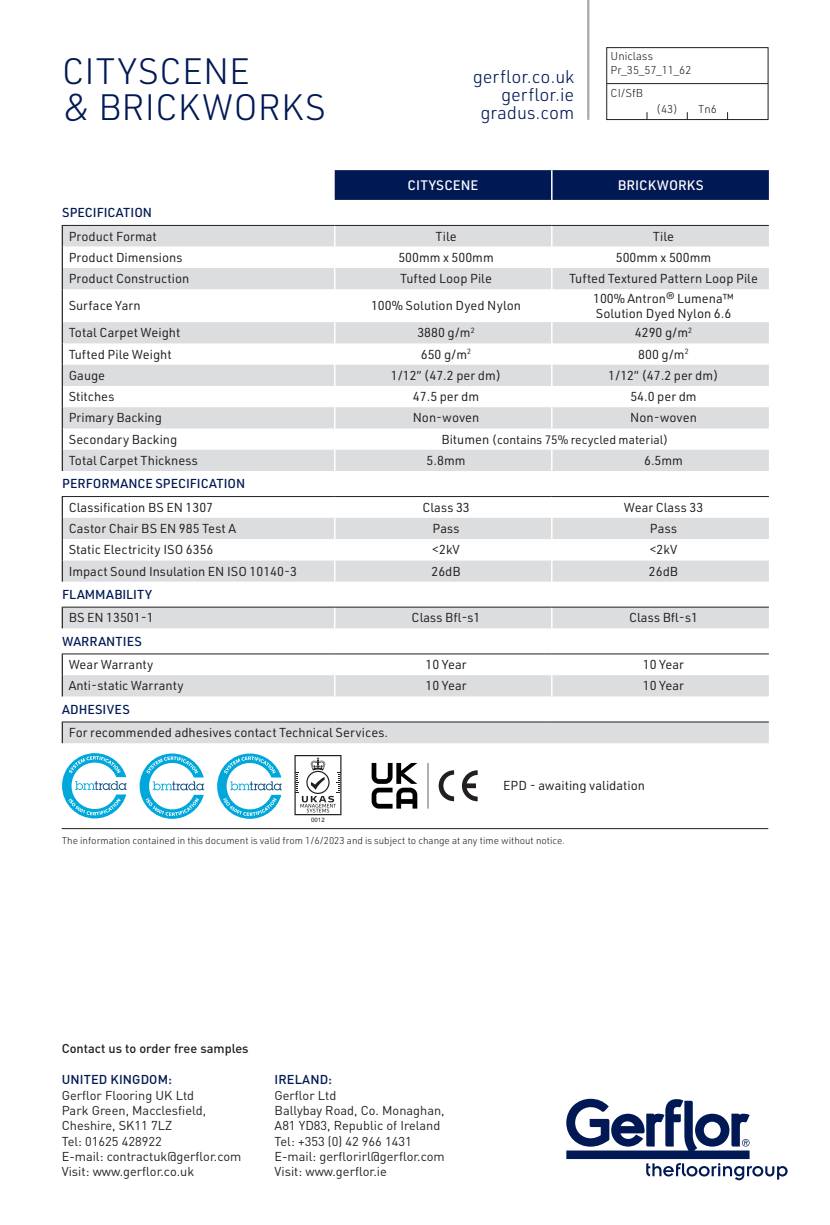
<style>
.page{position:relative;width:830px;height:1225px;background:#fff}
.page>*{position:absolute;margin:0;border:0;box-sizing:border-box;transform-origin:0 0}
.t1{font:300 36px/36px "URWDIN";color:#001954}
.Normal_e{font:300 18px "URWDIN";color:#001954}
.t2{font:500 13.5px "URWDIN";letter-spacing:.005em;color:#fff}
.t3{font:12.75px/15.3px "URWDIN";color:#231f20}
.t4{font:12.75px/15.3px "DIN Pro";color:#231f20}
.t5{font:500 12.75px "URWDIN";color:#001954}
.t6{font:500 12.75px "DIN Pro";color:#231f20}
.t7{font:500 12.75px "DIN Pro";letter-spacing:.01em;color:#001954}
.t8{font:12px "URWDIN";color:#231f20}
.t9{font:300 11.25px "URWDIN";color:#231f20}
.Normal_e-2{font:300 9.75px "URWDIN";color:#231f20}
.t10{font:6px "Arial";color:#231f20}
.s1{font-size:12.75px}
.s2{font-weight:500;color:#001954}
</style>
<div class="page">
<hr style="left:587px;top:0;width:2px;height:120px;background:#a8a9ad">
<div style="left:606px;top:47px;width:161px;height:73px;border:1px solid #231f20"></div>
<hr style="left:606px;top:83px;width:161px;height:1px;background:#231f20">
<svg style="left:566px;top:1098px;width:221px;height:82px"></svg>
<svg style="left:334px;top:170px;width:434px;height:30px;background:#041c56"></svg>
<div style="left:63px;top:226px;width:705px;height:21px;background:#dcdddf"></div>
<svg style="left:62px;top:268px;width:706px;height:475px"></svg>
<hr style="left:550px;top:170px;width:2px;height:30px;background:#fff">
<hr style="left:550px;top:497px;width:2px;height:21px;background:#fff">
<hr style="left:550px;top:518px;width:2px;height:21px;background:#fff">
<hr style="left:550px;top:539px;width:2px;height:21px;background:#fff">
<hr style="left:550px;top:560px;width:2px;height:21px;background:#fff">
<hr style="left:550px;top:607px;width:2px;height:21px;background:#fff">
<hr style="left:550px;top:654px;width:2px;height:21px;background:#fff">
<hr style="left:550px;top:675px;width:2px;height:21px;background:#fff">
<svg style="left:334px;top:497px;width:1px;height:84px"></svg>
<svg style="left:334px;top:608px;width:1px;height:20px"></svg>
<svg style="left:334px;top:654px;width:1px;height:42px"></svg>
<hr style="left:550px;top:268px;width:2px;height:21px;background:#fff">
<hr style="left:550px;top:322px;width:2px;height:21px;background:#fff">
<hr style="left:550px;top:365px;width:2px;height:21px;background:#fff">
<hr style="left:550px;top:407px;width:2px;height:21px;background:#fff">
<hr style="left:550px;top:450px;width:2px;height:21px;background:#fff">
<hr style="left:550px;top:226px;width:2px;height:21px;background:#fff">
<svg style="left:334px;top:226px;width:1px;height:63px"></svg>
<hr style="left:334px;top:289px;width:1px;height:33px;background:#fff">
<hr style="left:550px;top:289px;width:2px;height:33px;background:#fff">
<hr style="left:550px;top:343px;width:2px;height:22px;background:#fff">
<hr style="left:550px;top:386px;width:2px;height:21px;background:#fff">
<svg style="left:334px;top:322px;width:1px;height:149px"></svg>
<svg style="left:62px;top:226px;width:1px;height:63px"></svg>
<hr style="left:62px;top:289px;width:1px;height:33px;background:#231f20">
<svg style="left:62px;top:322px;width:1px;height:149px"></svg>
<hr style="left:62px;top:225px;width:272px;height:1px;background:#231f20">
<hr style="left:334px;top:225px;width:217px;height:1px;background:#231f20">
<hr style="left:551px;top:225px;width:217px;height:1px;background:#231f20">
<svg style="left:62px;top:497px;width:1px;height:84px"></svg>
<hr style="left:62px;top:496px;width:272px;height:1px;background:#231f20">
<hr style="left:334px;top:496px;width:217px;height:1px;background:#231f20">
<hr style="left:551px;top:496px;width:217px;height:1px;background:#231f20">
<hr style="left:62px;top:607px;width:272px;height:1px;background:#231f20">
<hr style="left:334px;top:607px;width:217px;height:1px;background:#231f20">
<hr style="left:551px;top:607px;width:217px;height:1px;background:#231f20">
<svg style="left:62px;top:607px;width:1px;height:21px"></svg>
<svg style="left:62px;top:654px;width:1px;height:42px"></svg>
<hr style="left:62px;top:653px;width:272px;height:1px;background:#231f20">
<hr style="left:334px;top:653px;width:217px;height:1px;background:#231f20">
<hr style="left:551px;top:653px;width:217px;height:1px;background:#231f20">
<hr style="left:62px;top:721px;width:272px;height:1px;background:#231f20">
<hr style="left:334px;top:721px;width:217px;height:1px;background:#231f20">
<hr style="left:551px;top:721px;width:217px;height:1px;background:#231f20">
<svg style="left:62px;top:722px;width:1px;height:21px"></svg>
<hr style="left:62px;top:828px;width:705px;height:1px;background:#231f20">
<svg style="left:217px;top:753px;width:64px;height:66px"></svg>
<svg style="left:139px;top:753px;width:65px;height:66px"></svg>
<svg style="left:62px;top:753px;width:65px;height:65px"></svg>
<svg style="left:294px;top:755px;width:47px;height:60px"></svg>
<svg style="left:371px;top:763px;width:46px;height:45px"></svg>
<svg style="left:438px;top:770px;width:39px;height:31px"></svg>
<hr style="left:427px;top:763px;width:1px;height:45px;background:#939598">
<p class="t1" style="left:62px;top:52px;width:265px">CITYSCENE<br>&amp; BRICKWORKS</p>
<p class="Normal_e" style="left:472px;top:65px;width:103px">gerflor.co.uk</p>
<p class="Normal_e" style="left:500px;top:83px;width:75px">gerflor.ie</p>
<p class="Normal_e" style="left:480px;top:101px;width:95px">gradus.com</p>
<p class="t9" style="left:610px;top:49px;width:44px">Uniclass</p>
<p class="t9" style="left:610px;top:63px;width:82px">Pr_35_57_11_62</p>
<p class="t9" style="left:610px;top:85px;width:34px">CI/SfB</p>
<p class="t9" style="left:656px;top:102px;width:23px">(43)</p>
<p class="t9" style="left:697px;top:102px;width:20px">Tn6</p>
<p class="t2" style="left:407px;top:176px;width:72px">CITYSCENE</p>
<p class="t2" style="left:617px;top:176px;width:87px">BRICKWORKS</p>
<p class="t5" style="left:62px;top:204px;width:91px">SPECIFICATION</p>
<p class="t3" style="left:69px;top:228px;width:90px">Product Format</p>
<p class="t3" style="left:435px;top:228px;width:23px">Tile</p>
<p class="t3" style="left:652px;top:228px;width:23px">Tile</p>
<p class="t3" style="left:69px;top:249px;width:115px">Product Dimensions</p>
<p class="t3" style="left:398px;top:249px;width:97px">500mm x 500mm</p>
<p class="t3" style="left:615px;top:249px;width:97px">500mm x 500mm</p>
<p class="t3" style="left:69px;top:270px;width:122px">Product Construction</p>
<p class="t3" style="left:400px;top:270px;width:93px">Tufted Loop Pile</p>
<p class="t3" style="left:568px;top:270px;width:190px">Tufted Textured Pattern Loop Pile</p>
<p class="t3" style="left:69px;top:298px;width:73px">Surface Yarn</p>
<p class="t3" style="left:371px;top:298px;width:151px">100% Solution Dyed Nylon</p>
<p class="t3" style="left:593px;top:290px;width:142px">100% Antron® Lumena™<br>Solution Dyed Nylon 6.6</p>
<p class="t3" style="left:69px;top:325px;width:113px">Total Carpet Weight</p>
<p class="t3" style="left:417px;top:325px;width:59px">3880 g/m<sup>2</sup></p>
<p class="t3" style="left:634px;top:325px;width:59px">4290 g/m<sup>2</sup></p>
<p class="t3" style="left:69px;top:346px;width:104px">Tufted Pile Weight</p>
<p class="t3" style="left:420px;top:346px;width:52px">650 g/m<sup>2</sup></p>
<p class="t3" style="left:638px;top:346px;width:52px">800 g/m<sup>2</sup></p>
<p class="t3" style="left:69px;top:367px;width:38px">Gauge</p>
<p class="t3" style="left:390px;top:367px;width:112px">1/12” (47.2 per dm)</p>
<p class="t3" style="left:608px;top:367px;width:112px">1/12” (47.2 per dm)</p>
<p class="t3" style="left:69px;top:388px;width:47px">Stitches</p>
<p class="t3" style="left:413px;top:388px;width:68px">47.5 per dm</p>
<p class="t3" style="left:630px;top:388px;width:68px">54.0 per dm</p>
<p class="t3" style="left:69px;top:410px;width:95px">Primary Backing</p>
<p class="t3" style="left:412px;top:410px;width:68px">Non-woven</p>
<p class="t3" style="left:630px;top:410px;width:68px">Non-woven</p>
<p class="t3" style="left:69px;top:431px;width:110px">Secondary Backing</p>
<p class="t8" style="left:441px;top:431px;width:228px"><span class="s1">Bitumen</span> (contains 75% recycled material)</p>
<p class="t3" style="left:69px;top:452px;width:131px">Total Carpet Thickness</p>
<p class="t3" style="left:426px;top:452px;width:40px">5.8mm</p>
<p class="t3" style="left:643px;top:452px;width:40px">6.5mm</p>
<p class="t5" style="left:62px;top:475px;width:184px">PERFORMANCE SPECIFICATION</p>
<p class="t3" style="left:69px;top:499px;width:146px">Classification BS EN 1307</p>
<p class="t3" style="left:422px;top:499px;width:49px">Class 33</p>
<p class="t3" style="left:623px;top:499px;width:81px">Wear Class 33</p>
<p class="t3" style="left:69px;top:520px;width:169px">Castor Chair BS EN 985 Test A</p>
<p class="t3" style="left:432px;top:520px;width:29px">Pass</p>
<p class="t3" style="left:649px;top:520px;width:29px">Pass</p>
<p class="t3" style="left:69px;top:542px;width:146px">Static Electricity ISO 6356</p>
<p class="t3" style="left:432px;top:542px;width:29px">&lt;2kV</p>
<p class="t3" style="left:649px;top:542px;width:29px">&lt;2kV</p>
<p class="t3" style="left:69px;top:563px;width:230px">Impact Sound Insulation EN ISO 10140-3</p>
<p class="t3" style="left:431px;top:563px;width:31px">26dB</p>
<p class="t3" style="left:648px;top:563px;width:31px">26dB</p>
<p class="t5" style="left:62px;top:586px;width:91px">FLAMMABILITY</p>
<p class="t3" style="left:69px;top:610px;width:86px">BS EN 13501-1</p>
<p class="t3" style="left:411px;top:610px;width:70px">Class Bfl-s1</p>
<p class="t3" style="left:628px;top:610px;width:70px">Class Bfl-s1</p>
<p class="t5" style="left:62px;top:632px;width:81px">WARRANTIES</p>
<p class="t3" style="left:69px;top:656px;width:86px">Wear Warranty</p>
<p class="t3" style="left:425px;top:656px;width:43px">10 Year</p>
<p class="t3" style="left:642px;top:656px;width:43px">10 Year</p>
<p class="t3" style="left:69px;top:678px;width:116px">Anti-static Warranty</p>
<p class="t3" style="left:425px;top:678px;width:43px">10 Year</p>
<p class="t3" style="left:642px;top:678px;width:43px">10 Year</p>
<p class="t5" style="left:62px;top:700px;width:69px">ADHESIVES</p>
<p class="t3" style="left:69px;top:724px;width:321px">For recommended adhesives contact Technical Services.</p>
<p class="t10" style="left:311px;top:816px;width:15px">0012</p>
<p class="t3" style="left:503px;top:777px;width:143px">EPD - awaiting validation</p>
<p class="Normal_e-2" style="left:62px;top:834px;width:504px">The information contained in this document is valid from 1/6/2023 and is subject to change at any time without notice.</p>
<p class="t6" style="left:62px;top:1039px;width:188px">Contact us to order free samples</p>
<p class="t4" style="left:62px;top:1071px;width:134px"><span class="s2">UNITED KINGDOM:<br></span>Gerflor Flooring UK Ltd</p>
<p class="t4" style="left:62px;top:1102px;width:146px">Park Green, Macclesfield,</p>
<p class="t4" style="left:62px;top:1117px;width:112px">Cheshire, SK11 7LZ</p>
<p class="t4" style="left:62px;top:1132px;width:101px">Tel: 01625 428922</p>
<p class="t4" style="left:62px;top:1148px;width:181px">E-mail: contractuk@gerflor.com</p>
<p class="t4" style="left:62px;top:1163px;width:134px">Visit: www.gerflor.co.uk</p>
<p class="t7" style="left:274px;top:1071px;width:59px">IRELAND:</p>
<p class="t4" style="left:274px;top:1087px;width:63px">Gerflor Ltd</p>
<p class="t4" style="left:274px;top:1102px;width:171px">Ballybay Road, Co. Monaghan,</p>
<p class="t4" style="left:274px;top:1117px;width:167px">A81 YD83, Republic of Ireland</p>
<p class="t4" style="left:274px;top:1132px;width:138px">Tel: +353 (0) 42 966 1431</p>
<p class="t4" style="left:274px;top:1148px;width:172px">E-mail: gerflorirl@gerflor.com</p>
<p class="t4" style="left:274px;top:1163px;width:114px">Visit: www.gerflor.ie</p>
</div>
